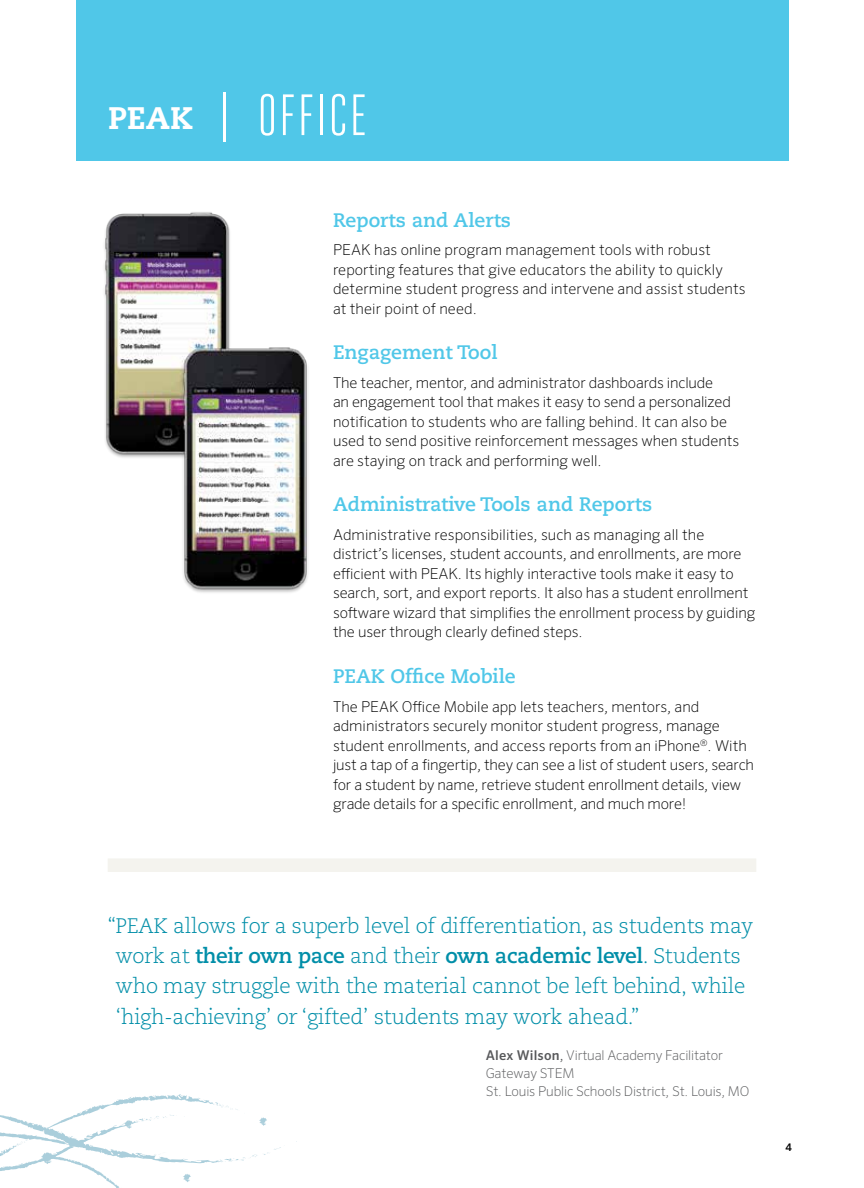
<style>
.page{position:relative;width:864px;height:1188px;background:#fff}
.page>*{position:absolute;margin:0;border:0;box-sizing:border-box;transform-origin:0 0}
.t1{font:58.05px "Heroic Condensed";letter-spacing:.035em;color:#fff}
.t2{font:300 21px/30.2px "Caecilia";letter-spacing:-.015em;color:#008ea8}
.t3{font:700 19.5px "Caecilia";color:#50c7e8}
.t4{font:200 15px/19.5px "Sero OT";letter-spacing:-.005em;color:#000}
.t5{font:200 13.5px/18px "Sero OT";letter-spacing:-.01em;color:#58595b}
.t6{font:500 10.5px "Sero OT";color:#000}
.s1{font-family:"Caecilia";font-weight:800;font-size:31.05px}
.s2{font-weight:700}
.s3{font-weight:500}
.s4{font-weight:300}
</style>
<div class="page">
<div style="left:108px;top:858px;width:648px;height:14px;background:#f4f3ee"></div>
<img style="left:104px;top:212px;width:204px;height:381px">
<div style="left:76px;top:0;width:712px;height:160px;background:#50c7e8"></div>
<svg style="left:0;top:1094px;width:281px;height:94px"></svg>
<h1 class="t1" style="left:108px;top:83px;width:261px"><span class="s1">PEAK</span> | OFFICE</h1>
<h3 class="t3" style="left:333px;top:208px;width:180px">Reports and Alerts</h3>
<p class="t4" style="left:333px;top:240px;width:414px">PEAK has online program management tools with robust reporting features that give educators the ability to quickly determine student progress and intervene and assist students at their point of need.</p>
<h3 class="t3" style="left:333px;top:341px;width:166px">Engagement Tool</h3>
<p class="t4" style="left:333px;top:373px;width:408px">The teacher, mentor, and administrator dashboards include<br>an engagement tool that makes it easy to send a personalized notification to students who are falling behind. It can also be used to send positive reinforcement messages when students are staying on track and performing well.</p>
<h3 class="t3" style="left:333px;top:493px;width:321px">Administrative Tools and Reports</h3>
<p class="t4" style="left:333px;top:525px;width:424px">Administrative responsibilities, such as managing all the district’s licenses, student accounts, and enrollments, are more efficient with PEAK. Its highly interactive tools make it easy to search, sort, and export reports. It also has a student enrollment software wizard that simplifies the enrollment process by guiding the user through clearly defined steps.</p>
<h3 class="t3" style="left:333px;top:665px;width:184px">PEAK Office Mobile</h3>
<p class="t4" style="left:333px;top:696px;width:423px">The PEAK Office Mobile app lets teachers, mentors, and administrators securely monitor student progress, manage student enrollments, and access reports from an iPhone<sup>®</sup>. With just a tap of a fingertip, they can see a list of student users, search for a student by name, retrieve student enrollment details, view grade details for a specific enrollment, and much more!</p>
<p class="t2" style="left:116px;top:911px;width:639px;text-indent:-8px">“PEAK allows for a superb level of differentiation, as students may work at <span class="s2">their own pace</span> and their <span class="s2">own academic level</span>. Students who may struggle with the material cannot be left behind, while ‘high-achieving’ or ‘gifted’ students may work ahead.”</p>
<p class="t5" style="left:486px;top:1046px;width:265px"><span class="s3">Alex Wilson</span><span class="s4">,</span> Virtual Academy Facilitator<br>Gateway STEM<br>St. Louis Public Schools District, St. Louis, MO</p>
<p class="t6" style="left:786px;top:1141px;width:8px">4</p>
</div>
